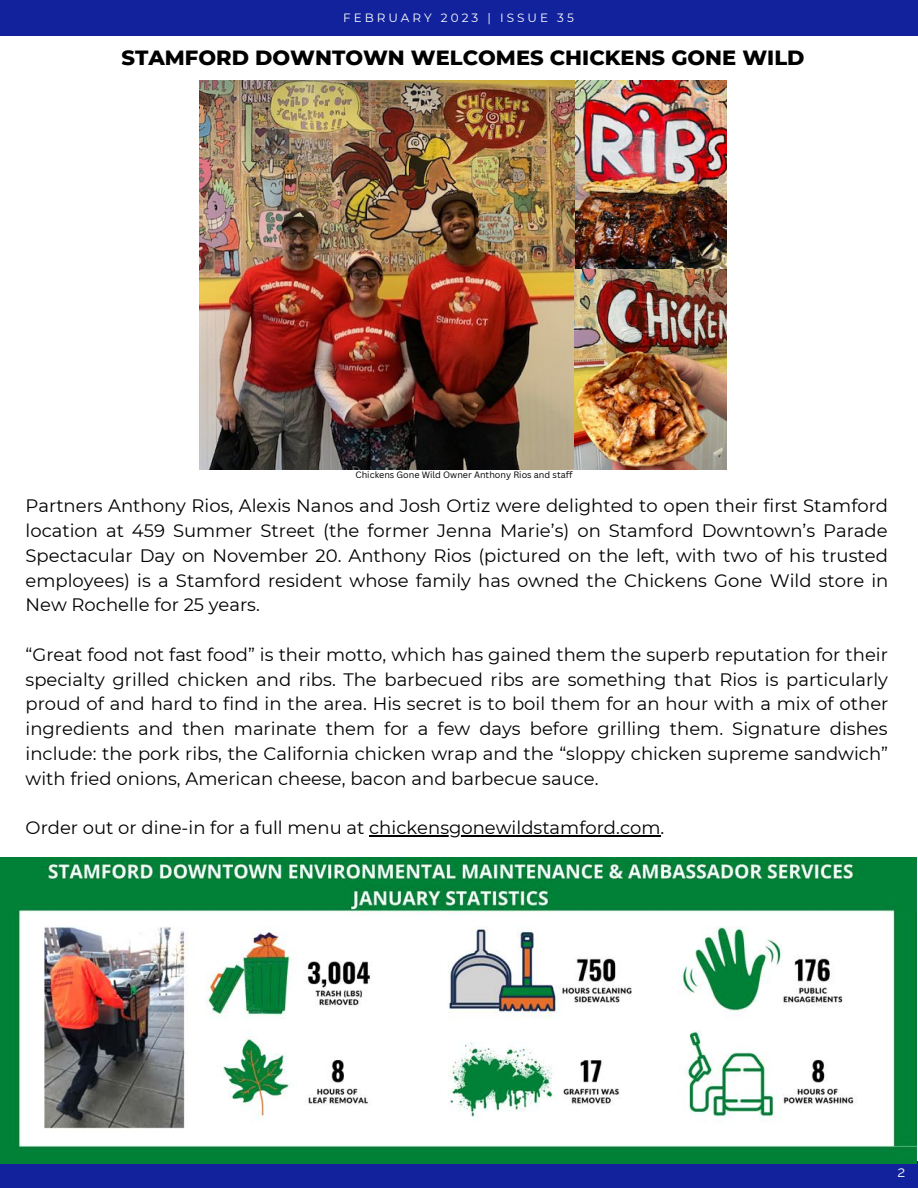
<style>
.page{position:relative;width:918px;height:1188px;background:#fff}
.page>*{position:absolute;margin:0;border:0;box-sizing:border-box;transform-origin:0 0}
.t1{font:800 21px "Montserrat";color:#000}
.t2{font:18px/24.8px "Montserrat";color:#000;text-align:justify}
.t3{font:15px "Raleway";color:#f4f6fc}
.t4{font:12px "Montserrat";letter-spacing:.25em;color:#fff}
.t5{font:9px "Canva Sans";color:#000}
</style>
<div class="page">
<div style="left:0;top:0;width:918px;height:36px;background:#12229d"></div>
<div style="left:0;top:1161px;width:918px;height:27px;background:#12229d"></div>
<img style="left:199px;top:80px;width:528px;height:390px">
<div style="left:718px;top:365px;width:9px;height:9px;background:#e1bc66;border-radius:50%"></div>
<hr style="left:369px;top:835px;width:292px;height:1px;background:#000">
<div style="left:718px;top:175px;width:9px;height:8px;background:#c9b7a1;border-radius:50%"></div>
<img style="left:0;top:858px;width:916px;height:306px">
<p class="t4" style="left:343px;top:11px;width:232px">FEBRUARY 2023 | ISSUE 35</p>
<p class="t1" style="left:121px;top:45px;width:685px">STAMFORD DOWNTOWN WELCOMES CHICKENS GONE WILD</p>
<p class="t5" style="left:355px;top:468px;width:219px">Chickens Gone Wild Owner Anthony Rios and staff</p>
<p class="t2" style="left:26px;top:494px;width:864px">Partners Anthony Rios, Alexis Nanos and Josh Ortiz were delighted to open their first Stamford location at 459 Summer Street (the former Jenna Marie’s) on Stamford Downtown’s Parade Spectacular Day on November 20. Anthony Rios (pictured on the left, with two of his trusted employees) is a Stamford resident whose family has owned the Chickens Gone Wild store in New Rochelle for 25 years.</p>
<p class="t2" style="left:26px;top:642px;width:864px">“Great food not fast food” is their motto, which has gained them the superb reputation for their specialty grilled chicken and ribs. The barbecued ribs are something that Rios is particularly proud of and hard to find in the area. His secret is to boil them for an hour with a mix of other ingredients and then marinate them for a few days before grilling them. Signature dishes include: the pork ribs, the California chicken wrap and the “sloppy chicken supreme sandwich” with fried onions, American cheese, bacon and barbecue sauce.</p>
<p class="t2" style="left:26px;top:815px;width:640px">Order out or dine-in for a full menu at chickensgonewildstamford.com.</p>
<p class="t3" style="left:897px;top:1163px;width:9px">2</p>
</div>
